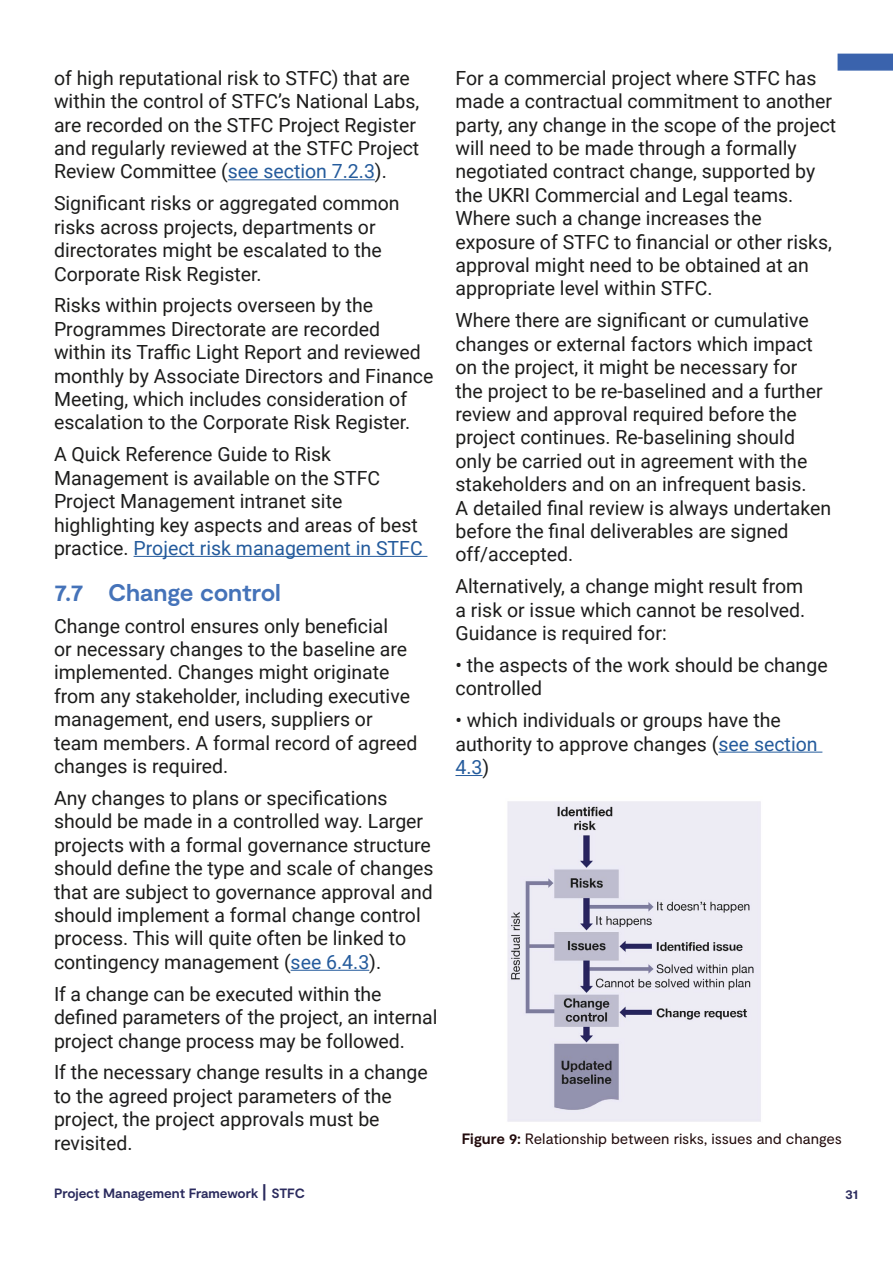
<style>
.page{position:relative;width:893px;height:1263px;background:#fff}
.page>*{position:absolute;margin:0;border:0;box-sizing:border-box;transform-origin:0 0}
.t1{font:700 24px "Moderat";letter-spacing:-.005em;color:#4573b9}
.t2{font:19.5px/23.4px "Roboto";color:#1d1d1c}
.t3{font:15px "Moderat";letter-spacing:-.01em;color:#220b0c}
.t4{font:700 13.5px "Moderat";letter-spacing:-.01em;color:#2b2b5e}
.s1{color:#245b9c}
.s2{font-weight:700}
.s3{font-size:18px}
</style>
<div class="page">
<svg style="left:837px;top:54px;width:56px;height:17px"></svg>
<hr style="left:228px;top:179px;width:147px;height:1px;background:#245b9c">
<hr style="left:134px;top:556px;width:293px;height:1px;background:#245b9c">
<hr style="left:291px;top:970px;width:78px;height:1px;background:#245b9c">
<hr style="left:718px;top:752px;width:104px;height:1px;background:#245b9c">
<svg style="left:455px;top:775px;width:27px;height:1px"></svg>
<img style="left:507px;top:801px;width:254px;height:321px">
<p class="t2" style="left:54px;top:65px;width:367px">of high reputational risk to STFC) that are within the control of STFC’s National Labs, are recorded on the STFC Project Register and regularly reviewed at the STFC Project Review Committee (<span class="s1">see section 7.2.3</span>).</p>
<p class="t2" style="left:54px;top:191px;width:347px">Significant risks or aggregated common risks across projects, departments or directorates might be escalated to the Corporate Risk Register.</p>
<p class="t2" style="left:54px;top:293px;width:381px">Risks within projects overseen by the Programmes Directorate are recorded within its Traffic Light Report and reviewed monthly by Associate Directors and Finance Meeting, which includes consideration of escalation to the Corporate Risk Register.</p>
<p class="t2" style="left:54px;top:442px;width:370px">A Quick Reference Guide to Risk Management is available on the STFC Project Management intranet site highlighting key aspects and areas of best practice. <span class="s1">Project risk management in STFC</span></p>
<p class="t1" style="left:54px;top:578px;width:228px">7.7 Change control</p>
<p class="t2" style="left:54px;top:613px;width:365px">Change control ensures only beneficial<br>or necessary changes to the baseline are implemented. Changes might originate from any stakeholder, including executive management, end users, suppliers or team members. A formal record of agreed changes is required.</p>
<p class="t2" style="left:54px;top:786px;width:381px">Any changes to plans or specifications should be made in a controlled way. Larger projects with a formal governance structure should define the type and scale of changes that are subject to governance approval and should implement a formal change control process. This will quite often be linked to contingency management (<span class="s1">see 6.4.3</span>).</p>
<p class="t2" style="left:54px;top:981px;width:385px">If a change can be executed within the defined parameters of the project, an internal project change process may be followed.</p>
<p class="t2" style="left:54px;top:1060px;width:375px">If the necessary change results in a change to the agreed project parameters of the project, the project approvals must be revisited.</p>
<p class="t2" style="left:455px;top:65px;width:382px">For a commercial project where STFC has made a contractual commitment to another party, any change in the scope of the project will need to be made through a formally negotiated contract change, supported by the UKRI Commercial and Legal teams.<br>Where such a change increases the exposure of STFC to financial or other risks, approval might need to be obtained at an appropriate level within STFC.</p>
<p class="t2" style="left:455px;top:308px;width:377px">Where there are significant or cumulative changes or external factors which impact on the project, it might be necessary for<br>the project to be re-baselined and a further review and approval required before the project continues. Re-baselining should only be carried out in agreement with the stakeholders and on an infrequent basis.<br>A detailed final review is always undertaken before the final deliverables are signed off/accepted.</p>
<p class="t2" style="left:455px;top:574px;width:351px;text-align:justify">Alternatively, a change might result from a risk or issue which cannot be resolved.<br>Guidance is required for:</p>
<p class="t2" style="left:455px;top:653px;width:374px">• the aspects of the work should be change controlled</p>
<p class="t2" style="left:455px;top:708px;width:364px">• which individuals or groups have the authority to approve changes (<span class="s1">see section<br>4.3</span>)</p>
<p class="t3" style="left:462px;top:1130px;width:382px"><span class="s2">Figure 9:</span> Relationship between risks, issues and changes</p>
<p class="t4" style="left:54px;top:1186px;width:252px">Project Management Framework <span class="s3">|</span> STFC</p>
<p class="t4" style="left:845px;top:1187px;width:14px">31</p>
</div>
